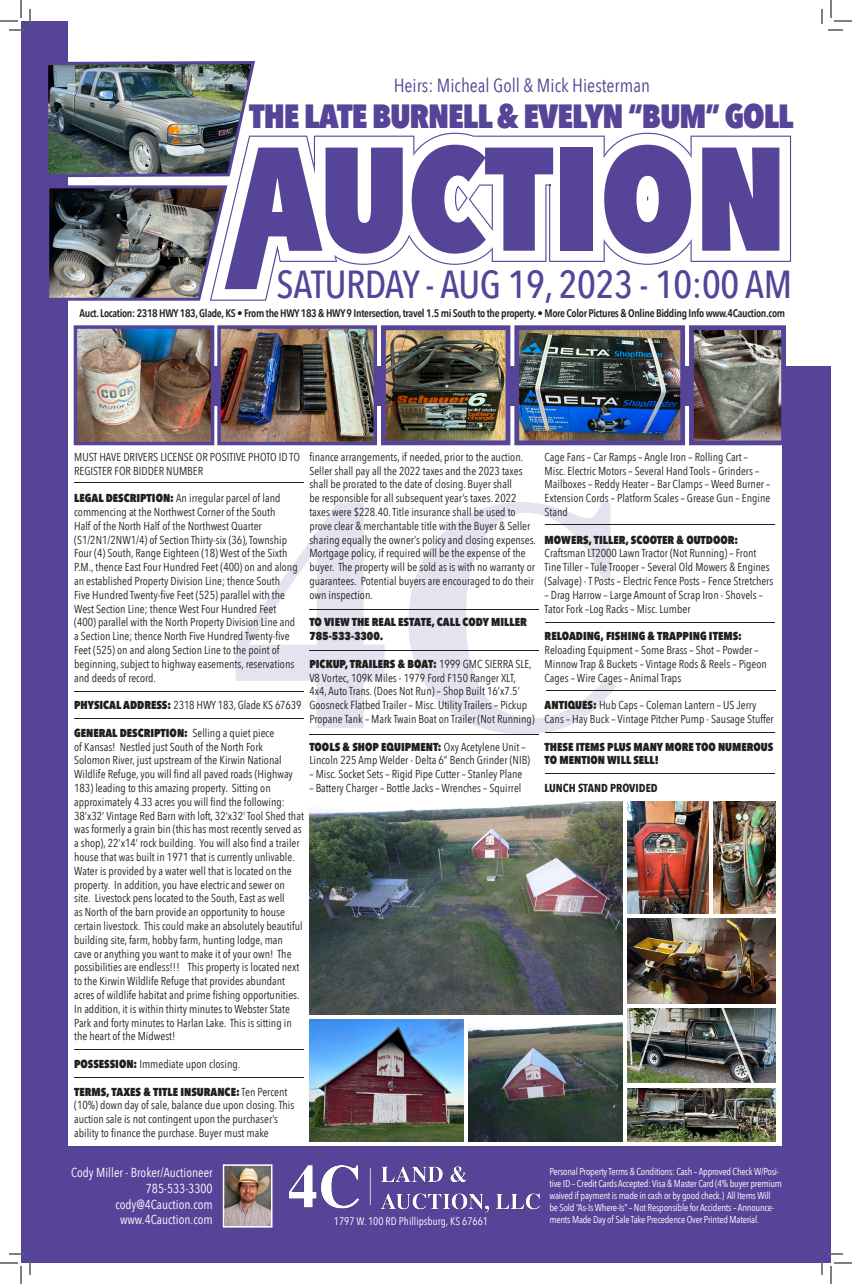
<style>
.page{position:relative;width:852px;height:1284px;background:#fff}
.page>*{position:absolute;margin:0;border:0;box-sizing:border-box;transform-origin:0 0}
.t1{font:500 39px "Avenir Next Condensed";letter-spacing:-.01em;color:#564498}
.t2{font:800 33.5px "Avenir Next Condensed";letter-spacing:-.03em;color:#564498}
.t3{font:19px "Avenir Next Condensed";color:#564498}
.t4{font:13px "Avenir Next Condensed";color:#fff}
.t5{font:11.5px/13.8px "Avenir Next Condensed";color:#231f20}
.t6{font:800 11.5px/13.8px "Avenir Next Condensed";color:#231f20}
.t7{font:700 11.5px "Avenir Next Condensed";color:#231f20}
.t8{font:600 11px "Avenir Next Condensed";letter-spacing:-.03em;color:#231f20}
.t9{font:11px "Avenir Next Condensed";color:#fff}
.t10{font:10px/12px "Avenir Next Condensed";letter-spacing:-.02em;color:#fff}
.s1{font-weight:800}
</style>
<div class="page">
<div style="left:22px;top:407px;width:809px;height:856px;background:#564498"></div>
<div style="left:161px;top:366px;width:670px;height:47px;background:#564498"></div>
<img style="left:289px;top:1165px;width:250px;height:47px">
<div style="left:68px;top:407px;width:714px;height:739px;background:#fff"></div>
<svg style="left:236px;top:503px;width:149px;height:225px"></svg>
<svg style="left:408px;top:502px;width:208px;height:232px"></svg>
<img style="left:221px;top:329px;width:152px;height:112px">
<div style="left:217px;top:325px;width:160px;height:120px;border:3px solid #564498"></div>
<div style="left:21px;top:21px;width:47px;height:1063px;background:#564498"></div>
<div style="left:21px;top:1072px;width:47px;height:106px;background:#564498"></div>
<img style="left:226px;top:1167px;width:44px;height:58px">
<div style="left:223px;top:1164px;width:50px;height:64px;border:2px solid #fff"></div>
<img style="left:387px;top:331px;width:117px;height:108px">
<div style="left:381px;top:325px;width:129px;height:120px;border:5px solid #564498"></div>
<img style="left:520px;top:331px;width:159px;height:108px">
<div style="left:514px;top:325px;width:171px;height:120px;border:5px solid #564498"></div>
<img style="left:78px;top:329px;width:132px;height:112px">
<div style="left:74px;top:325px;width:140px;height:120px;border:3px solid #564498"></div>
<svg style="left:48px;top:61px;width:743px;height:240px"></svg>
<hr style="left:309px;top:650px;width:230px;height:1px;background:#231f20">
<hr style="left:309px;top:609px;width:230px;height:1px;background:#231f20">
<hr style="left:74px;top:1050px;width:230px;height:1px;background:#231f20">
<hr style="left:74px;top:691px;width:230px;height:1px;background:#231f20">
<hr style="left:74px;top:483px;width:230px;height:1px;background:#231f20">
<img style="left:695px;top:331px;width:85px;height:108px">
<div style="left:689px;top:325px;width:97px;height:120px;border:5px solid #564498"></div>
<img style="left:309px;top:802px;width:314px;height:212px">
<img style="left:468px;top:1022px;width:155px;height:119px">
<img style="left:309px;top:1019px;width:154px;height:122px">
<img style="left:628px;top:802px;width:80px;height:111px">
<img style="left:713px;top:802px;width:63px;height:111px">
<img style="left:628px;top:1009px;width:148px;height:74px">
<img style="left:628px;top:918px;width:148px;height:86px">
<img style="left:628px;top:1088px;width:148px;height:53px">
<hr style="left:74px;top:718px;width:230px;height:1px;background:#231f20">
<hr style="left:74px;top:1078px;width:230px;height:1px;background:#231f20">
<hr style="left:309px;top:734px;width:230px;height:1px;background:#231f20">
<hr style="left:545px;top:524px;width:230px;height:1px;background:#231f20">
<hr style="left:545px;top:622px;width:230px;height:1px;background:#231f20">
<hr style="left:546px;top:690px;width:230px;height:1px;background:#231f20">
<hr style="left:545px;top:732px;width:230px;height:1px;background:#231f20">
<hr style="left:545px;top:773px;width:230px;height:1px;background:#231f20">
<svg style="left:0;top:0;width:31px;height:31px"></svg>
<svg style="left:0;top:1253px;width:31px;height:31px"></svg>
<svg style="left:821px;top:0;width:31px;height:31px"></svg>
<svg style="left:821px;top:1253px;width:31px;height:31px"></svg>
<p class="t3" style="left:394px;top:69px;width:258px">Heirs: Micheal Goll &amp; Mick Hiesterman</p>
<p class="t2" style="left:249px;top:96px;width:546px">THE LATE BURNELL &amp; EVELYN “BUM” GOLL</p>
<p class="t1" style="left:277px;top:261px;width:517px">SATURDAY - AUG 19, 2023 - 10:00 AM</p>
<p class="t8" style="left:80px;top:303px;width:707px">Auct. Location: 2318 HWY 183, Glade, KS • From the HWY 183 &amp; HWY 9 Intersection, travel 1.5 mi South to the property. • More Color Pictures &amp; Online Bidding Info www.4Cauction.com</p>
<p class="t5" style="left:309px;top:449px;width:228px">finance arrangements, if needed, prior to the auction.<br>Seller shall pay all the 2022 taxes and the 2023 taxes shall be prorated to the date of closing. Buyer shall<br>be responsible for all subsequent year’s taxes. 2022 taxes were $228.40. Title insurance shall be used to prove clear &amp; merchantable title with the Buyer &amp; Seller sharing equally the owner’s policy and closing expenses.<br>Mortgage policy, if required will be the expense of the buyer. The property will be sold as is with no warranty or guarantees. Potential buyers are encouraged to do their own inspection.</p>
<p class="t6" style="left:309px;top:615px;width:219px">TO VIEW THE REAL ESTATE, CALL CODY MILLER<br>785-533-3300.</p>
<p class="t5" style="left:309px;top:656px;width:227px"><span class="s1">PICKUP, TRAILERS &amp; BOAT:</span> 1999 GMC SIERRA SLE, V8 Vortec, 109K Miles - 1979 Ford F150 Ranger XLT, 4x4, Auto Trans. (Does Not Run) – Shop Built 16’x7.5’ Goosneck Flatbed Trailer – Misc. Utility Trailers – Pickup Propane Tank – Mark Twain Boat on Trailer (Not Running)</p>
<p class="t5" style="left:309px;top:739px;width:222px"><span class="s1">TOOLS &amp; SHOP EQUIPMENT:</span> Oxy Acetylene Unit –<br>Lincoln 225 Amp Welder - Delta 6” Bench Grinder (NIB)</p>
<p class="t5" style="left:309px;top:767px;width:214px">– Misc. Socket Sets – Rigid Pipe Cutter – Stanley Plane</p>
<p class="t5" style="left:309px;top:781px;width:213px">– Battery Charger – Bottle Jacks – Wrenches – Squirrel</p>
<p class="t5" style="left:74px;top:449px;width:227px">MUST HAVE DRIVERS LICENSE OR POSITIVE PHOTO ID TO<br>REGISTER FOR BIDDER NUMBER</p>
<p class="t5" style="left:74px;top:491px;width:225px"><span class="s1">LEGAL DESCRIPTION:</span> An irregular parcel of land commencing at the Northwest Corner of the South<br>Half of the North Half of the Northwest Quarter (S1/2N1/2NW1/4) of Section Thirty-six (36), Township Four (4) South, Range Eighteen (18) West of the Sixth P.M., thence East Four Hundred Feet (400) on and along an established Property Division Line; thence South Five Hundred Twenty-five Feet (525) parallel with the West Section Line; thence West Four Hundred Feet (400) parallel with the North Property Division Line and a Section Line; thence North Five Hundred Twenty-five Feet (525) on and along Section Line to the point of beginning, subject to highway easements, reservations and deeds of record.</p>
<p class="t5" style="left:74px;top:698px;width:229px"><span class="s1">PHYSICAL ADDRESS:</span> 2318 HWY 183, Glade KS 67639</p>
<p class="t5" style="left:74px;top:725px;width:231px"><span class="s1">GENERAL DESCRIPTION:</span> Selling a quiet piece<br>of Kansas! Nestled just South of the North Fork<br>Solomon River, just upstream of the Kirwin National Wildlife Refuge, you will find all paved roads (Highway 183) leading to this amazing property. Sitting on approximately 4.33 acres you will find the following:<br>38’x32’ Vintage Red Barn with loft, 32’x32’ Tool Shed that was formerly a grain bin (this has most recently served as a shop), 22’x14’ rock building. You will also find a trailer house that was built in 1971 that is currently unlivable.<br>Water is provided by a water well that is located on the property. In addition, you have electric and sewer on site. Livestock pens located to the South, East as well<br>as North of the barn provide an opportunity to house certain livestock. This could make an absolutely beautiful building site, farm, hobby farm, hunting lodge, man<br>cave or anything you want to make it of your own! The possibilities are endless!!! This property is located next to the Kirwin Wildlife Refuge that provides abundant acres of wildlife habitat and prime fishing opportunities.<br>In addition, it is within thirty minutes to Webster State Park and forty minutes to Harlan Lake. This is sitting in the heart of the Midwest!</p>
<p class="t5" style="left:74px;top:1057px;width:168px"><span class="s1">POSSESSION:</span> Immediate upon closing.</p>
<p class="t5" style="left:74px;top:1084px;width:222px"><span class="s1">TERMS, TAXES &amp; TITLE INSURANCE:</span> Ten Percent (10%) down day of sale, balance due upon closing. This auction sale is not contingent upon the purchaser’s ability to finance the purchase. Buyer must make</p>
<p class="t5" style="left:545px;top:449px;width:227px">Cage Fans – Car Ramps – Angle Iron – Rolling Cart – Misc. Electric Motors – Several Hand Tools – Grinders – Mailboxes – Reddy Heater – Bar Clamps – Weed Burner – Extension Cords – Platform Scales – Grease Gun – Engine Stand</p>
<p class="t5" style="left:545px;top:532px;width:230px"><span class="s1">MOWERS, TILLER, SCOOTER &amp; OUTDOOR:<br></span>Craftsman LT2000 Lawn Tractor (Not Running) – Front Tine Tiller – Tule Trooper – Several Old Mowers &amp; Engines (Salvage) - T Posts – Electric Fence Posts – Fence Stretchers</p>
<p class="t5" style="left:545px;top:587px;width:220px">– Drag Harrow – Large Amount of Scrap Iron - Shovels –<br>Tator Fork –Log Racks – Misc. Lumber</p>
<p class="t5" style="left:545px;top:629px;width:224px"><span class="s1">RELOADING, FISHING &amp; TRAPPING ITEMS:<br></span>Reloading Equipment – Some Brass – Shot – Powder – Minnow Trap &amp; Buckets – Vintage Rods &amp; Reels – Pigeon Cages – Wire Cages – Animal Traps</p>
<p class="t5" style="left:545px;top:698px;width:231px"><span class="s1">ANTIQUES:</span> Hub Caps – Coleman Lantern – US Jerry<br>Cans – Hay Buck – Vintage Pitcher Pump - Sausage Stuffer</p>
<p class="t6" style="left:545px;top:740px;width:230px">THESE ITEMS PLUS MANY MORE TOO NUMEROUS<br>TO MENTION WILL SELL!</p>
<p class="t7" style="left:545px;top:781px;width:114px">LUNCH STAND PROVIDED</p>
<p class="t4" style="left:71px;top:1162px;width:143px">Cody Miller - Broker/Auctioneer</p>
<p class="t4" style="left:146px;top:1177px;width:68px">785-533-3300</p>
<p class="t4" style="left:115px;top:1193px;width:99px">cody@4Cauction.com</p>
<p class="t4" style="left:120px;top:1208px;width:94px">www.4Cauction.com</p>
<p class="t9" style="left:334px;top:1211px;width:156px">1797 W. 100 RD Phillipsburg, KS 67661</p>
<p class="t10" style="left:549px;top:1165px;width:234px">Personal Property Terms &amp; Conditions: Cash – Approved Check W/Posi&shy;tive ID – Credit Cards Accepted: Visa &amp; Master Card (4% buyer premium waived if payment is made in cash or by good check.) All Items Will<br>be Sold “As-Is Where-Is” – Not Responsible for Accidents – Announce&shy;ments Made Day of Sale Take Precedence Over Printed Material.</p>
</div>
